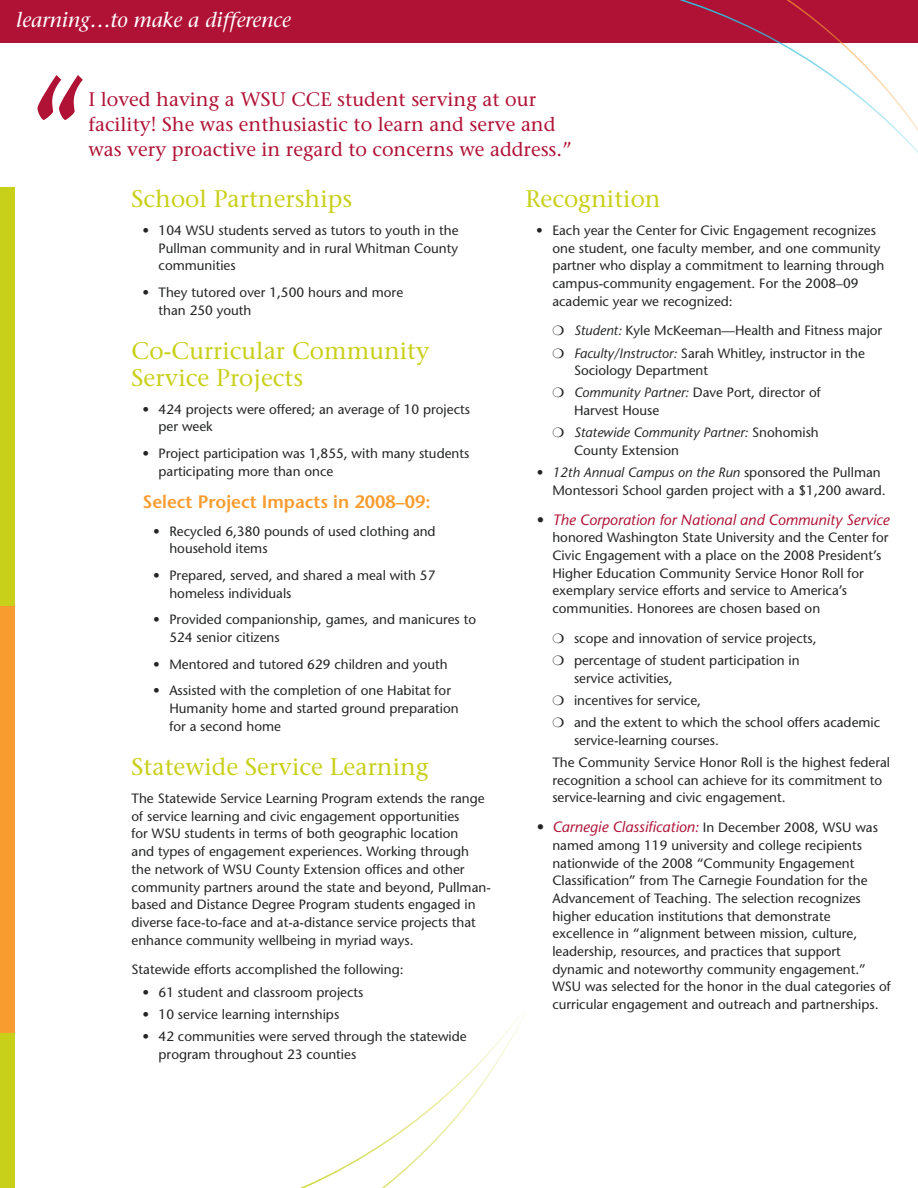
<style>
.page{position:relative;width:918px;height:1188px;background:#fff}
.page>*{position:absolute;margin:0;border:0;box-sizing:border-box;transform-origin:0 0}
.t1{font:24px/26.7px "Stone Serif";color:#c9d01a}
.t2{font:italic 20.85px "Stone Serif";color:#fff}
.t3{font:19.5px/24.9px "Stone Serif";color:#b01236}
.t4{font:600 18px "Stone Sans";color:#f99c30}
.t5{font:italic 15px "Stone Sans";color:#b01236}
.t6{font:13.5px/17.7px "Stone Sans";color:#242525}
.t7{font:italic 13.5px/22.2px "Stone Sans";color:#242525}
.s1{font-style:italic}
.s2{font-style:normal}
.s3{color:#242525}
.s4{font-style:normal;font-size:13.5px;color:#242525}
</style>
<div class="page">
<div style="left:0;top:0;width:918px;height:43px;background:#b01236"></div>
<svg style="left:753px;top:0;width:165px;height:153px"></svg>
<svg style="left:37px;top:75px;width:46px;height:45px"></svg>
<div style="left:0;top:187px;width:15px;height:429px;background:#c9d01a"></div>
<div style="left:0;top:606px;width:15px;height:449px;background:#f99c30"></div>
<div style="left:0;top:1034px;width:15px;height:154px;background:#c9d01a"></div>
<svg style="left:322px;top:1014px;width:203px;height:174px"></svg>
<h2 class="t2" style="left:16px;top:8px;width:276px">learning…to make a difference</h2>
<h3 class="t3" style="left:88px;top:87px;width:485px">I loved having a WSU CCE student serving at our facility! She was enthusiastic to learn and serve and was very proactive in regard to concerns we address.”</h3>
<h1 class="t1" style="left:132px;top:185px;width:222px">School Partnerships</h1>
<p class="t6" style="left:159px;top:221px;width:302px;text-align:justify;text-indent:-16px">• 104 WSU students served as tutors to youth in the Pullman community and in rural Whitman County communities</p>
<p class="t6" style="left:159px;top:283px;width:246px;text-indent:-16px">• They tutored over 1,500 hours and more than 250 youth</p>
<h1 class="t1" style="left:132px;top:337px;width:299px">Co-Curricular Community<br>Service Projects</h1>
<p class="t6" style="left:159px;top:400px;width:313px;text-indent:-16px">• 424 projects were offered; an average of 10 projects per week</p>
<p class="t6" style="left:159px;top:445px;width:312px;text-indent:-16px">• Project participation was 1,855, with many students participating more than once</p>
<h3 class="t4" style="left:142px;top:490px;width:290px">Select Project Impacts in 2008–09:</h3>
<p class="t6" style="left:169px;top:522px;width:268px;text-indent:-16px">• Recycled 6,380 pounds of used clothing and household items</p>
<p class="t6" style="left:169px;top:566px;width:268px;text-indent:-16px">• Prepared, served, and shared a meal with 57 homeless individuals</p>
<p class="t6" style="left:169px;top:611px;width:308px;text-indent:-16px">• Provided companionship, games, and manicures to<br>524 senior citizens</p>
<p class="t6" style="left:153px;top:655px;width:296px">• Mentored and tutored 629 children and youth</p>
<p class="t6" style="left:169px;top:682px;width:291px;text-indent:-16px">• Assisted with the completion of one Habitat for<br>Humanity home and started ground preparation for a second home</p>
<h1 class="t1" style="left:132px;top:754px;width:299px">Statewide Service Learning</h1>
<p class="t6" style="left:132px;top:790px;width:361px">The Statewide Service Learning Program extends the range of service learning and civic engagement opportunities<br>for WSU students in terms of both geographic location<br>and types of engagement experiences. Working through the network of WSU County Extension offices and other community partners around the state and beyond, Pullman&shy;based and Distance Degree Program students engaged in diverse face-to-face and at-a-distance service projects that enhance community wellbeing in myriad ways.</p>
<p class="t6" style="left:132px;top:961px;width:274px">Statewide efforts accomplished the following:</p>
<p class="t6" style="left:142px;top:983px;width:223px">• 61 student and classroom projects</p>
<p class="t6" style="left:142px;top:1005px;width:198px">• 10 service learning internships</p>
<p class="t6" style="left:159px;top:1027px;width:310px;text-indent:-16px">• 42 communities were served through the statewide program throughout 23 counties</p>
<h1 class="t1" style="left:525px;top:185px;width:137px">Recognition</h1>
<p class="t6" style="left:552px;top:221px;width:334px;text-indent:-16px">• Each year the Center for Civic Engagement recognizes one student, one faculty member, and one community partner who display a commitment to learning through campus-community engagement. For the 2008–09 academic year we recognized:</p>
<p class="t6" style="left:552px;top:320px;width:331px;line-height:22.2px">❍ <span class="s1">Student:</span> Kyle McKeeman—Health and Fitness major ❍ <span class="s1">Faculty/Instructor:</span> Sarah Whitley, instructor in the</p>
<p class="t6" style="left:552px;top:360px;width:270px;line-height:22.2px;text-indent:22px">Sociology Department<br>❍ <span class="s1">Community Partner:</span> Dave Port, director of</p>
<p class="t7" style="left:552px;top:399px;width:268px;text-indent:22px"><span class="s2">Harvest House<br></span>❍ Statewide Community Partner: <span class="s2">Snohomish</span></p>
<p class="t6" style="left:574px;top:442px;width:107px">County Extension</p>
<p class="t6" style="left:552px;top:464px;width:335px;text-indent:-16px"><span class="s1">• 12th Annual Campus on the Run</span> sponsored the Pullman<br>Montessori School garden project with a $1,200 award.</p>
<p class="t5" style="left:536px;top:511px;width:355px"><span class="s3">•</span> The Corporation for National and Community Service</p>
<p class="t6" style="left:552px;top:529px;width:338px">honored Washington State University and the Center for Civic Engagement with a place on the 2008 President’s Higher Education Community Service Honor Roll for exemplary service efforts and service to America’s communities. Honorees are chosen based on</p>
<p class="t6" style="left:552px;top:627px;width:266px;line-height:22.2px">❍ scope and innovation of service projects, ❍ percentage of student participation in</p>
<p class="t6" style="left:552px;top:667px;width:329px;line-height:22.2px;text-indent:22px">service activities,<br>❍ incentives for service,<br>❍ and the extent to which the school offers academic</p>
<p class="t6" style="left:552px;top:729px;width:339px;line-height:22.2px;text-indent:22px">service-learning courses.<br>The Community Service Honor Roll is the highest federal</p>
<p class="t6" style="left:552px;top:771px;width:331px">recognition a school can achieve for its commitment to service-learning and civic engagement.</p>
<p class="t5" style="left:536px;top:818px;width:343px"><span class="s3">•</span> Carnegie Classification: <span class="s4">In December 2008, WSU was</span></p>
<p class="t6" style="left:552px;top:836px;width:340px">named among 119 university and college recipients nationwide of the 2008 “Community Engagement Classification” from The Carnegie Foundation for the Advancement of Teaching. The selection recognizes higher education institutions that demonstrate excellence in “alignment between mission, culture, leadership, resources, and practices that support dynamic and noteworthy community engagement.” WSU was selected for the honor in the dual categories of curricular engagement and outreach and partnerships.</p>
</div>
